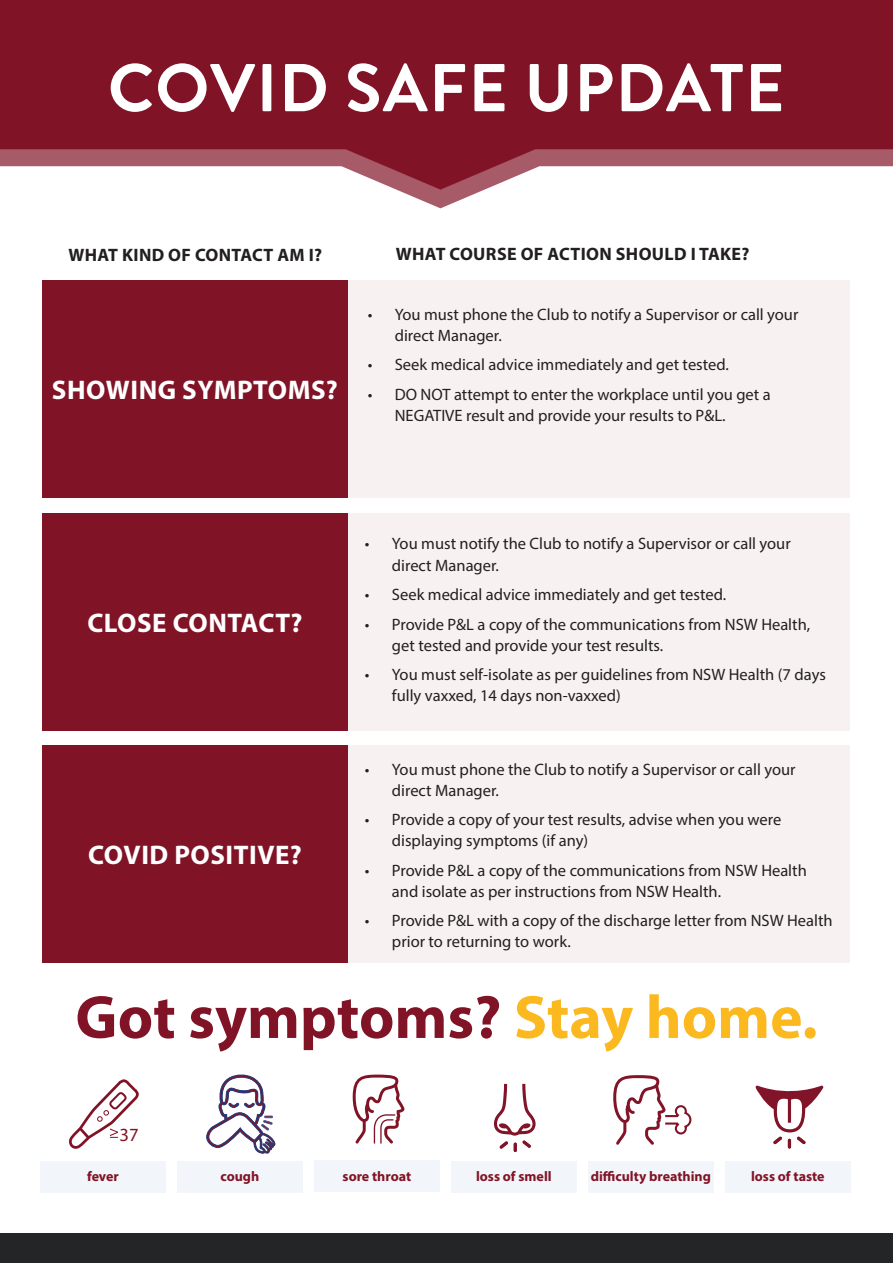
<style>
.page{position:relative;width:893px;height:1263px;background:#fff}
.page>*{position:absolute;margin:0;border:0;box-sizing:border-box;transform-origin:0 0}
.t1{font:700 67.5px "Brandon Grotesque";letter-spacing:.02em;color:#fff}
.t2{font:700 61.5px "Myriad Pro";color:#811326}
.t3{font:700 27px "Myriad Pro";letter-spacing:.02em;color:#fff}
.t4{font:18.6px "Myriad Pro";color:#811326}
.t5{font:700 18px "Myriad Pro";letter-spacing:.02em;color:#231f20}
.t6{font:16.5px/21px "Myriad Pro";color:#231f20}
.t7{font:700 13.95px "Myriad Pro";color:#811326}
.s1{color:#fcb81f}
</style>
<div class="page">
<svg style="left:613px;top:1075px;width:79px;height:70px"></svg>
<div style="left:588px;top:1161px;width:125px;height:31px;background:#f2f5f9"></div>
<svg style="left:206px;top:1074px;width:70px;height:80px"></svg>
<div style="left:177px;top:1161px;width:126px;height:31px;background:#f2f5f9"></div>
<svg style="left:493px;top:1084px;width:43px;height:68px"></svg>
<div style="left:451px;top:1161px;width:125px;height:31px;background:#f2f5f9"></div>
<svg style="left:353px;top:1074px;width:51px;height:70px"></svg>
<div style="left:314px;top:1161px;width:126px;height:31px;background:#f2f5f9"></div>
<svg style="left:755px;top:1085px;width:68px;height:63px"></svg>
<div style="left:725px;top:1161px;width:125px;height:31px;background:#f2f5f9"></div>
<div style="left:40px;top:1161px;width:126px;height:31px;background:#f2f5f9"></div>
<svg style="left:69px;top:1079px;width:70px;height:70px"></svg>
<svg style="left:397px;top:190px;width:87px;height:18px"></svg>
<svg style="left:0;top:146px;width:893px;height:44px"></svg>
<div style="left:0;top:0;width:893px;height:146px;background:#811326"></div>
<div style="left:0;top:1234px;width:893px;height:29px;background:#232527"></div>
<div style="left:42px;top:281px;width:306px;height:217px;background:#811326"></div>
<div style="left:348px;top:281px;width:502px;height:217px;background:#f7f1f2"></div>
<div style="left:42px;top:513px;width:306px;height:217px;background:#811326"></div>
<div style="left:348px;top:513px;width:502px;height:217px;background:#f7f1f2"></div>
<div style="left:42px;top:745px;width:306px;height:217px;background:#811326"></div>
<div style="left:348px;top:745px;width:502px;height:217px;background:#f7f1f2"></div>
<h1 class="t1" style="left:108px;top:41px;width:678px">COVID SAFE UPDATE</h1>
<p class="t5" style="left:68px;top:243px;width:255px">WHAT KIND OF CONTACT AM I?</p>
<p class="t5" style="left:396px;top:243px;width:355px">WHAT COURSE OF ACTION SHOULD I TAKE?</p>
<h3 class="t3" style="left:52px;top:373px;width:287px">SHOWING SYMPTOMS?</h3>
<p class="t6" style="left:395px;top:303px;width:405px;text-indent:-27px">• You must phone the Club to notify a Supervisor or call your direct Manager.</p>
<p class="t6" style="left:368px;top:354px;width:363px">• Seek medical advice immediately and get tested.</p>
<p class="t6" style="left:395px;top:383px;width:377px;text-indent:-27px">• DO NOT attempt to enter the workplace until you get a<br>NEGATIVE result and provide your results to P&amp;L.</p>
<h3 class="t3" style="left:87px;top:605px;width:217px">CLOSE CONTACT?</h3>
<h3 class="t3" style="left:88px;top:837px;width:215px">COVID POSITIVE?</h3>
<p class="t6" style="left:392px;top:533px;width:400px;text-indent:-27px">• You must notify the Club to notify a Supervisor or call your direct Manager.</p>
<p class="t6" style="left:365px;top:584px;width:363px">• Seek medical advice immediately and get tested.</p>
<p class="t6" style="left:392px;top:613px;width:420px;text-indent:-27px">• Provide P&amp;L a copy of the communications from NSW Health, get tested and provide your test results.</p>
<p class="t6" style="left:392px;top:664px;width:435px;text-indent:-27px">• You must self-isolate as per guidelines from NSW Health (7 days fully vaxxed, 14 days non-vaxxed)</p>
<p class="t6" style="left:392px;top:758px;width:405px;text-indent:-27px">• You must phone the Club to notify a Supervisor or call your direct Manager.</p>
<p class="t6" style="left:392px;top:809px;width:391px;text-indent:-27px">• Provide a copy of your test results, advise when you were displaying symptoms (if any)</p>
<p class="t6" style="left:392px;top:859px;width:416px;text-indent:-27px">• Provide P&amp;L a copy of the communications from NSW Health and isolate as per instructions from NSW Health.</p>
<p class="t6" style="left:392px;top:910px;width:442px;text-indent:-27px">• Provide P&amp;L with a copy of the discharge letter from NSW Health prior to returning to work.</p>
<h2 class="t2" style="left:75px;top:977px;width:744px">Got symptoms? <span class="s1">Stay home.</span></h2>
<p class="t4" style="left:119px;top:1123px;width:21px">37</p>
<p class="t7" style="left:87px;top:1167px;width:33px">fever</p>
<p class="t7" style="left:221px;top:1167px;width:40px">cough</p>
<p class="t7" style="left:343px;top:1167px;width:70px">sore throat</p>
<p class="t7" style="left:476px;top:1167px;width:77px">loss of smell</p>
<p class="t7" style="left:591px;top:1167px;width:122px">difficulty breathing</p>
<p class="t7" style="left:751px;top:1167px;width:75px">loss of taste</p>
</div>
